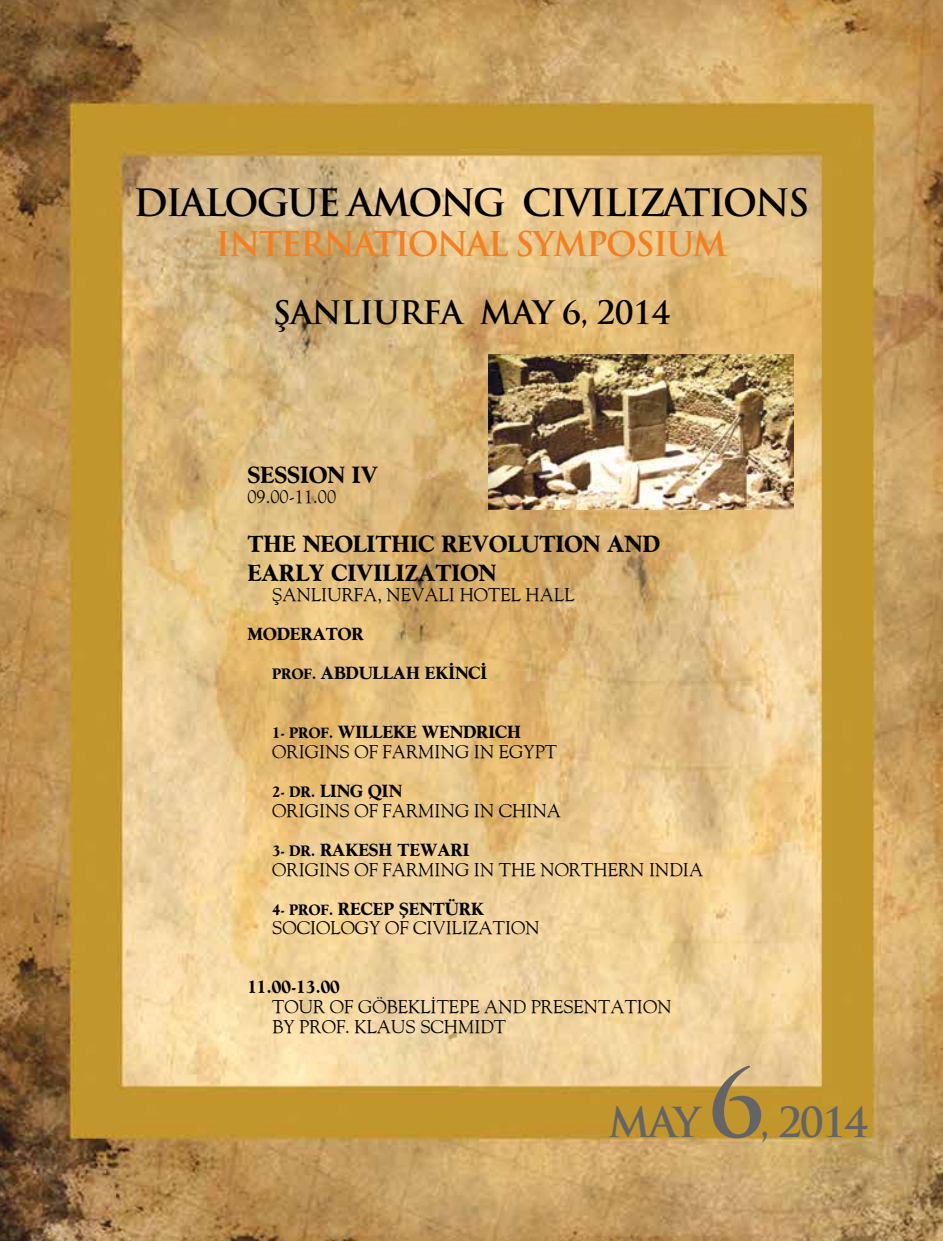
<style>
.page{position:relative;width:943px;height:1241px;background:#fff}
.page>*{position:absolute;margin:0;border:0;box-sizing:border-box;transform-origin:0 0}
.t1{font:700 92.75px "Trajan Pro";color:#636466}
.t2{font:700 40.25px "Trajan Pro";letter-spacing:-.05em;color:#636466}
.t3{font:700 36.75px "Trajan Pro";letter-spacing:-.05em;color:#000}
.t4{font:700 33.25px "Trajan Pro";letter-spacing:-.05em;color:#f57e20}
.t5{font:700 31.5px "Trajan Pro";letter-spacing:-.02em;color:#000}
.t6{font:700 24.5px/29.4px "Goudy Bold TR";color:#000}
.t7{font:18.38px/19.6px "Goudy";color:#000}
.t8{font:700 18.38px/39.2px "Goudy Bold TR";color:#000}
.s1{font-size:15.75px}
</style>
<div class="page">
<img style="left:0;top:0;width:943px;height:1240px">
<img style="left:488px;top:355px;width:305px;height:154px">
<h3 class="t3" style="left:133px;top:180px;width:677px">DIALOGUE AMONG CIVILIZATIONS</h3>
<h3 class="t4" style="left:216px;top:223px;width:513px">INTERNATIONAL SYMPOSIUM</h3>
<h3 class="t5" style="left:273px;top:293px;width:399px">ŞANLIURFA MAY 6, 2014</h3>
<h3 class="t6" style="left:247px;top:461px;width:132px">SESSION IV</h3>
<p class="t7" style="left:247px;top:486px;width:90px">09.00-11.00</p>
<h3 class="t6" style="left:247px;top:529px;width:414px">THE NEOLITHIC REVOLUTION AND<br>EARLY CIVILIZATION</h3>
<p class="t7" style="left:272px;top:584px;width:304px">ŞANLIURFA, NEVALI HOTEL HALL</p>
<p class="t8" style="left:272px;top:614px;width:216px;text-indent:-25px">MODERATOR<br><span class="s1">PROF.</span> ABDULLAH EKİNCİ</p>
<p class="t8" style="left:272px;top:712px;width:250px"><span class="s1">1- PROF.</span> WILLEKE WENDRICH</p>
<p class="t7" style="left:272px;top:741px;width:286px">ORIGINS OF FARMING IN EGYPT</p>
<p class="t8" style="left:272px;top:771px;width:131px"><span class="s1">2- DR.</span> LING QIN</p>
<p class="t7" style="left:272px;top:800px;width:290px">ORIGINS OF FARMING IN CHINA</p>
<p class="t8" style="left:272px;top:830px;width:199px"><span class="s1">3- DR.</span> RAKESH TEWARI</p>
<p class="t7" style="left:272px;top:859px;width:432px">ORIGINS OF FARMING IN THE NORTHERN INDIA</p>
<p class="t8" style="left:272px;top:889px;width:213px"><span class="s1">4- PROF.</span> RECEP ŞENTÜRK</p>
<p class="t7" style="left:272px;top:917px;width:269px">SOCIOLOGY OF CIVILIZATION</p>
<p class="t8" style="left:247px;top:967px;width:94px">11.00-13.00</p>
<p class="t7" style="left:272px;top:996px;width:401px">TOUR OF GÖBEKLİTEPE AND PRESENTATION<br>BY PROF. KLAUS SCHMIDT</p>
<h2 class="t2" style="left:608px;top:1096px;width:94px">MAY</h2>
<h1 class="t1" style="left:708px;top:1045px;width:57px">6</h1>
<h2 class="t2" style="left:759px;top:1096px;width:110px">, 2014</h2>
</div>
